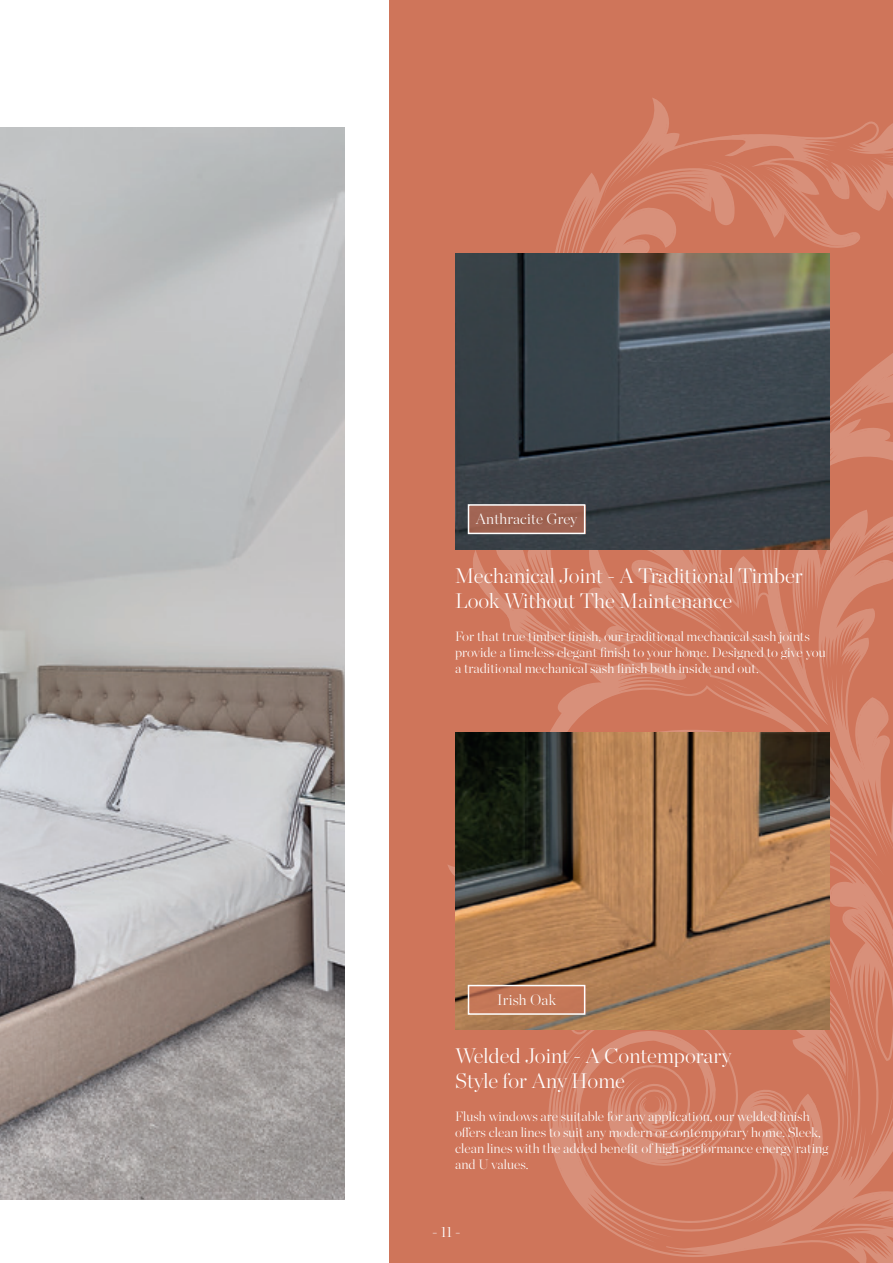
<style>
.page{position:relative;width:893px;height:1263px;background:#fff}
.page>*{position:absolute;margin:0;border:0;box-sizing:border-box;transform-origin:0 0}
.t1{font:200 21px/25.2px "Chronicle Display";color:#fff}
.t2{font:200 15px "Chronicle Display";letter-spacing:.01em;color:#fff}
.t3{font:200 13.5px/16.2px "Chronicle Display";color:#fff}
</style>
<div class="page">
<img style="left:0;top:128px;width:344px;height:1071px">
<div style="left:390px;top:0;width:503px;height:1263px;background:#cf755a"></div>
<svg style="left:450px;top:99px;width:443px;height:1164px"></svg>
<img style="left:455px;top:733px;width:374px;height:296px">
<img style="left:455px;top:253px;width:374px;height:296px">
<div style="left:468px;top:986px;width:117px;height:28px;background:#c57757"></div>
<div style="left:468px;top:985px;width:117px;height:30px;border:2px solid #fff"></div>
<div style="left:468px;top:505px;width:117px;height:28px;background:#a16453"></div>
<div style="left:468px;top:504px;width:117px;height:30px;border:2px solid #fff"></div>
<p class="t2" style="left:476px;top:507px;width:103px">Anthracite Grey</p>
<h1 class="t1" style="left:455px;top:562px;width:350px">Mechanical Joint - A Traditional Timber<br>Look Without The Maintenance</h1>
<p class="t3" style="left:455px;top:627px;width:372px">For that true timber finish, our traditional mechanical sash joints provide a timeless elegant finish to your home. Designed to give you a traditional mechanical sash finish both inside and out.</p>
<p class="t2" style="left:497px;top:988px;width:61px">Irish Oak</p>
<h1 class="t1" style="left:455px;top:1041px;width:278px">Welded Joint - A Contemporary<br>Style for Any Home</h1>
<p class="t3" style="left:455px;top:1107px;width:375px">Flush windows are suitable for any application, our welded finish offers clean lines to suit any modern or contemporary home. Sleek, clean lines with the added benefit of high performance energy rating and U values.</p>
<p class="t2" style="left:432px;top:1220px;width:30px">- 11 -</p>
</div>
